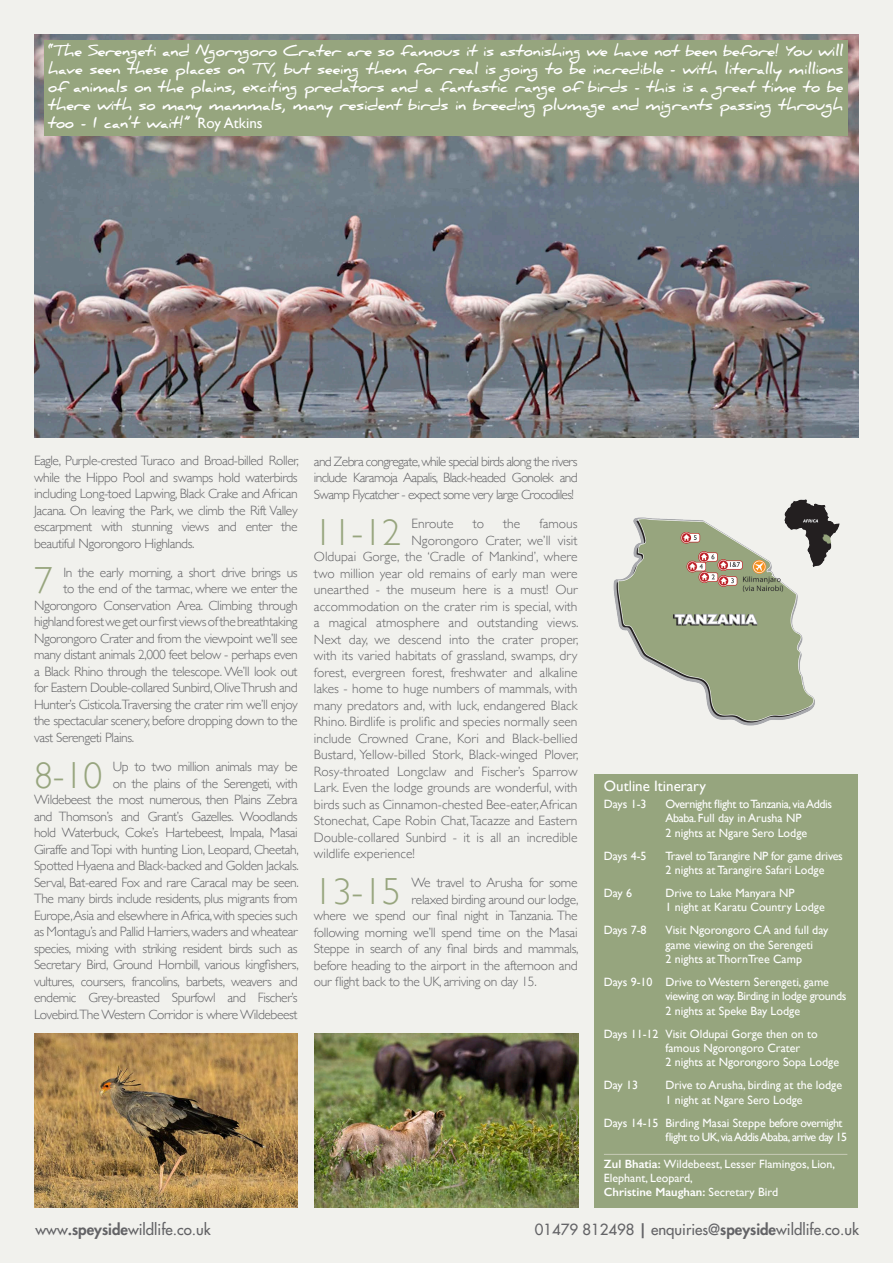
<style>
.page{position:relative;width:893px;height:1263px;background:#f1f1ed}
.page>*{position:absolute;margin:0;border:0;box-sizing:border-box;transform-origin:0 0}
.t1{font:300 37.65px "Gill Sans";color:#97a57e}
.t2{font:700 15px/18px "Daniel";letter-spacing:-.01em;color:#fff;text-align:justify}
.t3{font:500 15px "Futura Std";color:#636366}
.t4{font:15px "Gill Sans";color:#fff}
.t5{font:300 13.5px/16.5px "Gill Sans";letter-spacing:-.03em;color:#636366;text-align:justify}
.t6{font:300 13.5px "Gill Sans";color:#636366}
.t7{font:12px/14.4px "Gill Sans";color:#fff}
.t8{font:12px/14.4px "Gill Sans";color:#fff}
.t9{font:12px/14.4px "Gill Sans";letter-spacing:-.03em;color:#fff}
.t10{font:12px/14.4px "Gill Sans";letter-spacing:-.04em;color:#fff}
.t11{font:12px/14.4px "Gill Sans";letter-spacing:-.02em;color:#fff}
.s1{font-family:"Gill Sans";font-weight:400}
.s2{font-weight:600}
.s3{font-weight:800}
</style>
<div class="page">
<img style="left:34px;top:34px;width:825px;height:404px">
<img style="left:613px;top:499px;width:227px;height:227px">
<div style="left:44px;top:40px;width:804px;height:95px;background:#96a57e"></div>
<div style="left:594px;top:774px;width:263px;height:434px;background:#96a57e"></div>
<hr style="left:604px;top:1154px;width:243px;height:1px;background:#c7cbb6">
<img style="left:34px;top:1033px;width:264px;height:175px">
<img style="left:315px;top:1033px;width:263px;height:175px">
<p class="t2" style="left:48px;top:42px;width:797px">“The Serengeti and Ngorngoro Crater are so famous it is astonishing we have not been before! You will have seen these places on TV, but seeing them for real is going to be incredible - with literally millions of animals on the plains, exciting predators and a fantastic range of birds - this is a great time to be there with so many mammals, many resident birds in breeding plumage and migrants passing through too - I can’t wait!” <span class="s1">Roy Atkins</span></p>
<p class="t5" style="left:34px;top:452px;width:266px">Eagle, Purple-crested Turaco and Broad-billed Roller, while the Hippo Pool and swamps hold waterbirds including Long-toed Lapwing, Black Crake and African Jacana. On leaving the Park, we climb the Rift Valley escarpment with stunning views and enter the beautiful Ngorongoro Highlands.</p>
<p class="t1" style="left:34px;top:551px;width:20px">7</p>
<p class="t5" style="left:63px;top:563px;width:236px">In the early morning, a short drive brings us</p>
<p class="t5" style="left:63px;top:580px;width:236px">to the end of the tarmac, where we enter the</p>
<p class="t5" style="left:34px;top:596px;width:265px">Ngorongoro Conservation Area. Climbing through</p>
<p class="t5" style="left:34px;top:613px;width:265px">highland forest we get our first views of the breathtaking</p>
<p class="t5" style="left:34px;top:629px;width:265px">Ngorongoro Crater and from the viewpoint we’ll see</p>
<p class="t5" style="left:34px;top:646px;width:265px">many distant animals 2,000 feet below - perhaps even</p>
<p class="t5" style="left:34px;top:662px;width:265px">a Black Rhino through the telescope. We’ll look out</p>
<p class="t5" style="left:34px;top:679px;width:265px">for Eastern Double-collared Sunbird, Olive Thrush and</p>
<p class="t5" style="left:34px;top:695px;width:265px">Hunter’s Cisticola.Traversing the crater rim we’ll enjoy</p>
<p class="t5" style="left:34px;top:712px;width:265px">the spectacular scenery, before dropping down to the</p>
<p class="t5" style="left:34px;top:728px;width:102px">vast Serengeti Plains.</p>
<p class="t1" style="left:34px;top:746px;width:70px">8-10</p>
<p class="t5" style="left:34px;top:758px;width:266px;text-align:right">Up to two million animals may be<br>on the plains of the Serengeti, with<br>Wildebeest the most numerous, then Plains Zebra and Thomson’s and Grant’s Gazelles. Woodlands hold Waterbuck, Coke’s Hartebeest, Impala, Masai Giraffe and Topi with hunting Lion, Leopard, Cheetah, Spotted Hyaena and Black-backed and Golden Jackals.<br>Serval, Bat-eared Fox and rare Caracal may be seen.<br>The many birds include residents, plus migrants from Europe,Asia and elsewhere in Africa, with species such as Montagu’s and Pallid Harriers, waders and wheatear species, mixing with striking resident birds such as Secretary Bird, Ground Hornbill, various kingfishers, vultures, coursers, francolins, barbets, weavers and endemic Grey-breasted Spurfowl and Fischer’s Lovebird.The Western Corridor is where Wildebeest</p>
<p class="t5" style="left:314px;top:452px;width:265px">and Zebra congregate, while special birds along the rivers include Karamoja Aapalis, Black-headed Gonolek and Swamp Flycatcher - expect some very large Crocodiles!</p>
<p class="t1" style="left:314px;top:503px;width:89px">11-12</p>
<p class="t6" style="left:412px;top:513px;width:44px">Enroute</p>
<p class="t5" style="left:473px;top:515px;width:13px">to</p>
<p class="t5" style="left:503px;top:515px;width:19px">the</p>
<p class="t5" style="left:539px;top:515px;width:40px">famous</p>
<p class="t6" style="left:412px;top:529px;width:167px">Ngorongoro Crater, we’ll visit</p>
<p class="t6" style="left:314px;top:546px;width:265px">Oldupai Gorge, the ‘Cradle of Mankind’, where</p>
<p class="t6" style="left:314px;top:562px;width:265px">two million year old remains of early man were</p>
<p class="t6" style="left:314px;top:579px;width:265px">unearthed - the museum here is a must! Our</p>
<p class="t6" style="left:314px;top:595px;width:265px">accommodation on the crater rim is special, with</p>
<p class="t6" style="left:314px;top:612px;width:266px">a magical atmosphere and outstanding views.</p>
<p class="t6" style="left:314px;top:628px;width:266px">Next day, we descend into the crater proper,</p>
<p class="t6" style="left:314px;top:645px;width:265px">with its varied habitats of grassland, swamps, dry</p>
<p class="t6" style="left:314px;top:661px;width:265px">forest, evergreen forest, freshwater and alkaline</p>
<p class="t6" style="left:314px;top:678px;width:265px">lakes - home to huge numbers of mammals, with</p>
<p class="t6" style="left:314px;top:694px;width:265px">many predators and, with luck, endangered Black</p>
<p class="t6" style="left:314px;top:711px;width:265px">Rhino. Birdlife is prolific and species normally seen</p>
<p class="t6" style="left:314px;top:727px;width:265px">include Crowned Crane, Kori and Black-bellied</p>
<p class="t6" style="left:314px;top:744px;width:266px">Bustard, Yellow-billed Stork, Black-winged Plover,</p>
<p class="t6" style="left:314px;top:760px;width:265px">Rosy-throated Longclaw and Fischer’s Sparrow</p>
<p class="t6" style="left:314px;top:777px;width:265px">Lark. Even the lodge grounds are wonderful, with</p>
<p class="t6" style="left:314px;top:793px;width:265px">birds such as Cinnamon-chested Bee-eater, African</p>
<p class="t6" style="left:314px;top:810px;width:265px">Stonechat, Cape Robin Chat, Tacazze and Eastern</p>
<p class="t6" style="left:314px;top:826px;width:265px">Double-collared Sunbird - it is all an incredible</p>
<p class="t6" style="left:314px;top:843px;width:103px">wildlife experience!</p>
<p class="t1" style="left:314px;top:862px;width:89px">13-15</p>
<p class="t5" style="left:412px;top:874px;width:167px">We travel to Arusha for some</p>
<p class="t5" style="left:412px;top:890px;width:169px">relaxed birding around our lodge,</p>
<p class="t5" style="left:314px;top:907px;width:265px">where we spend our final night in Tanzania. The</p>
<p class="t5" style="left:314px;top:923px;width:265px">following morning we’ll spend time on the Masai</p>
<p class="t5" style="left:314px;top:940px;width:266px">Steppe in search of any final birds and mammals,</p>
<p class="t5" style="left:314px;top:956px;width:265px">before heading to the airport in the afternoon and</p>
<p class="t5" style="left:314px;top:973px;width:224px">our flight back to the UK, arriving on day 15.</p>
<p class="t4" style="left:604px;top:777px;width:104px">Outline Itinerary</p>
<p class="t7" style="left:604px;top:797px;width:44px">Days 1-3</p>
<p class="t9" style="left:665px;top:797px;width:168px">Overnight flight to Tanzania, via Addis<br>Ababa. Full day in Arusha NP<br>2 nights at Ngare Sero Lodge</p>
<p class="t7" style="left:604px;top:848px;width:44px">Days 4-5</p>
<p class="t11" style="left:665px;top:848px;width:179px">Travel to Tarangire NP for game drives<br>2 nights at Tarangire Safari Lodge</p>
<p class="t7" style="left:604px;top:886px;width:30px">Day 6</p>
<p class="t7" style="left:665px;top:886px;width:161px">Drive to Lake Manyara NP<br>1 night at Karatu Country Lodge</p>
<p class="t7" style="left:604px;top:923px;width:44px">Days 7-8</p>
<p class="t7" style="left:665px;top:923px;width:164px">Visit Ngorongoro CA and full day game viewing on the Serengeti<br>2 nights at ThornTree Camp</p>
<p class="t7" style="left:665px;top:975px;width:183px;text-indent:-62px">Days 9-10 Drive to Western Serengeti, game viewing on way. Birding in lodge grounds<br>2 nights at Speke Bay Lodge</p>
<p class="t7" style="left:665px;top:1026px;width:175px;text-indent:-62px">Days 11-12 Visit Oldupai Gorge then on to famous Ngorongoro Crater<br>2 nights at Ngorongoro Sopa Lodge</p>
<p class="t7" style="left:604px;top:1078px;width:36px">Day 13</p>
<p class="t7" style="left:665px;top:1078px;width:178px">Drive to Arusha, birding at the lodge<br>1 night at Ngare Sero Lodge</p>
<p class="t10" style="left:665px;top:1115px;width:183px;text-indent:-62px">Days 14-15 Birding Masai Steppe before overnight flight to UK, via Addis Ababa, arrive day 15</p>
<p class="t8" style="left:604px;top:1156px;width:233px"><span class="s2">Zul Bhatia:</span> Wildebeest, Lesser Flamingos, Lion,<br>Elephant, Leopard,<br><span class="s2">Christine Maughan:</span> Secretary Bird</p>
<p class="t3" style="left:36px;top:1220px;width:177px">www<span class="s3">.speyside</span>wildlife.co.uk</p>
<p class="t3" style="left:535px;top:1220px;width:326px">01479 812498 <span class="s3">|</span> enquiries@<span class="s3">speyside</span>wildlife.co.uk</p>
</div>
